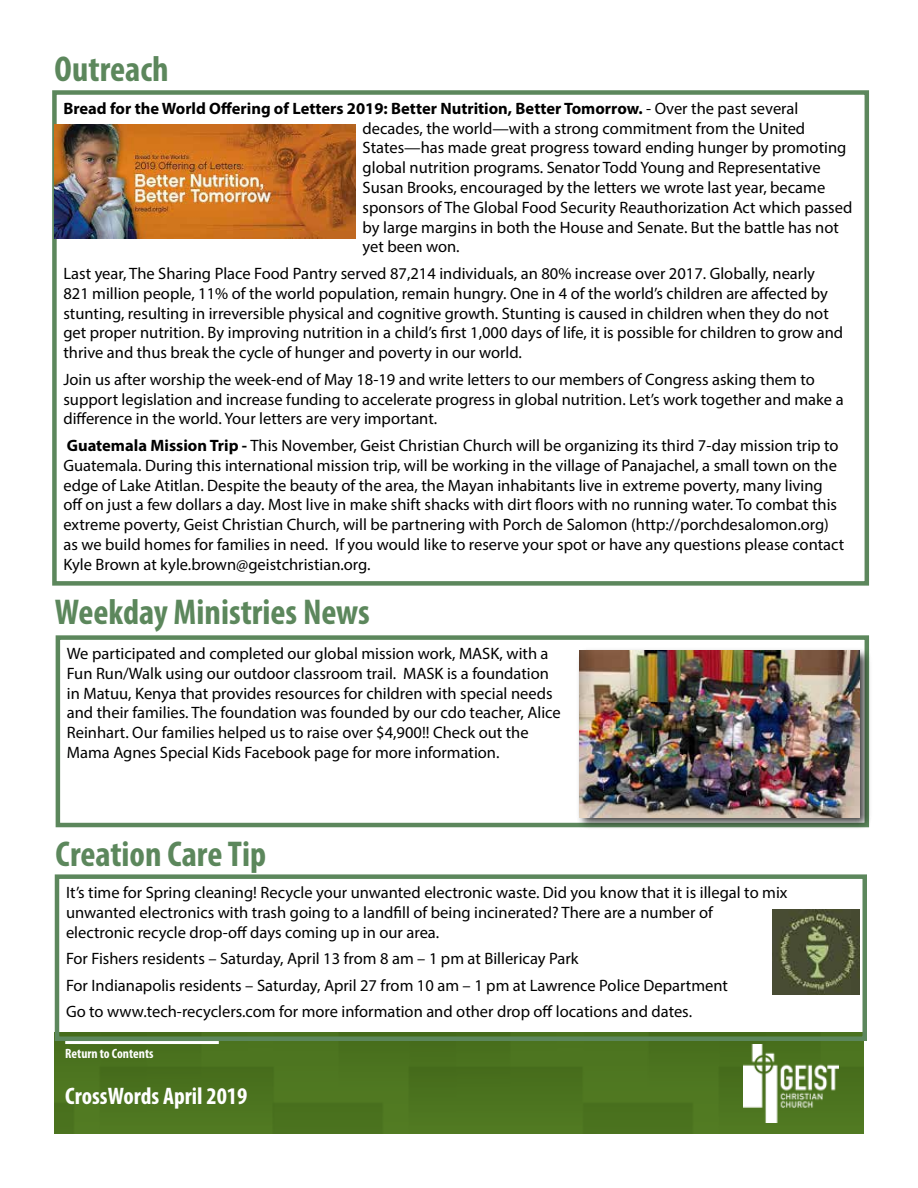
<style>
.page{position:relative;width:918px;height:1188px;background:#fff}
.page>*{position:absolute;margin:0;border:0;box-sizing:border-box;transform-origin:0 0}
.t1{font:700 condensed 36px "Myriad Pro";color:#5c875c}
.t2{font:700 condensed 24px "Myriad Pro";color:#fff}
.t3{font:16.5px/19.8px "Myriad Pro";color:#000}
.t4{font:700 condensed 13.5px "Myriad Pro";color:#fff}
.s1{font-weight:700}
</style>
<div class="page">
<div style="left:54px;top:1033px;width:810px;height:101px;background:#4c741f"></div>
<img style="left:743px;top:1044px;width:95px;height:78px">
<div style="left:55px;top:874px;width:812px;height:167px;border:4px solid #5c875c"></div>
<img style="left:773px;top:910px;width:87px;height:84px">
<div style="left:52px;top:90px;width:817px;height:496px;border:4px solid #5c875c"></div>
<div style="left:56px;top:635px;width:813px;height:192px;border:4px solid #5c875c"></div>
<img style="left:54px;top:124px;width:302px;height:115px">
<div style="left:576px;top:647px;width:297px;height:183px;background:#000;opacity:.75"></div>
<img style="left:579px;top:651px;width:281px;height:166px">
<hr style="left:65px;top:1041px;width:154px;height:3px;background:#fff">
<h1 class="t1" style="left:54px;top:47px;width:116px">Outreach</h1>
<p class="t3" style="left:363px;top:98px;width:491px;text-indent:-299px"><span class="s1">Bread for the World Offering of Letters 2019: Better Nutrition, Better Tomorrow.</span> - Over the past several decades, the world—with a strong commitment from the United States—has made great progress toward ending hunger by promoting global nutrition programs. Senator Todd Young and Representative Susan Brooks, encouraged by the letters we wrote last year, became sponsors of The Global Food Security Reauthorization Act which passed by large margins in both the House and Senate. But the battle has not yet been won.</p>
<p class="t3" style="left:63px;top:263px;width:781px">Last year, The Sharing Place Food Pantry served 87,214 individuals, an 80% increase over 2017. Globally, nearly 821 million people, 11% of the world population, remain hungry. One in 4 of the world’s children are affected by stunting, resulting in irreversible physical and cognitive growth. Stunting is caused in children when they do not get proper nutrition. By improving nutrition in a child’s first 1,000 days of life, it is possible for children to grow and thrive and thus break the cycle of hunger and poverty in our world.</p>
<p class="t3" style="left:63px;top:369px;width:782px">Join us after worship the week-end of May 18-19 and write letters to our members of Congress asking them to support legislation and increase funding to accelerate progress in global nutrition. Let’s work together and make a difference in the world. Your letters are very important.</p>
<p class="t3" style="left:63px;top:435px;width:782px"><span class="s1">Guatemala Mission Trip -</span> This November, Geist Christian Church will be organizing its third 7-day mission trip to Guatemala. During this international mission trip, will be working in the village of Panajachel, a small town on the edge of Lake Atitlan. Despite the beauty of the area, the Mayan inhabitants live in extreme poverty, many living off on just a few dollars a day. Most live in make shift shacks with dirt floors with no running water. To combat this extreme poverty, Geist Christian Church, will be partnering with Porch de Salomon (http://porchdesalomon.org) as we build homes for families in need. If you would like to reserve your spot or have any questions please contact Kyle Brown at kyle.brown@geistchristian.org.</p>
<h1 class="t1" style="left:55px;top:590px;width:317px">Weekday Ministries News</h1>
<p class="t3" style="left:67px;top:643px;width:495px">We participated and completed our global mission work, MASK, with a Fun Run/Walk using our outdoor classroom trail. MASK is a foundation in Matuu, Kenya that provides resources for children with special needs and their families. The foundation was founded by our cdo teacher, Alice Reinhart. Our families helped us to raise over $4,900!! Check out the Mama Agnes Special Kids Facebook page for more information.</p>
<h1 class="t1" style="left:56px;top:832px;width:212px">Creation Care Tip</h1>
<p class="t3" style="left:66px;top:882px;width:723px">It’s time for Spring cleaning! Recycle your unwanted electronic waste. Did you know that it is illegal to mix unwanted electronics with trash going to a landfill of being incinerated? There are a number of<br>electronic recycle drop-off days coming up in our area.</p>
<p class="t3" style="left:66px;top:945px;width:664px;line-height:26.5px">For Fishers residents – Saturday, April 13 from 8 am – 1 pm at Billericay Park<br>For Indianapolis residents – Saturday, April 27 from 10 am – 1 pm at Lawrence Police Department<br>Go to www.tech-recyclers.com for more information and other drop off locations and dates.</p>
<p class="t4" style="left:65px;top:1045px;width:90px">Return to Contents</p>
<h2 class="t2" style="left:65px;top:1081px;width:184px">CrossWords April 2019</h2>
</div>
